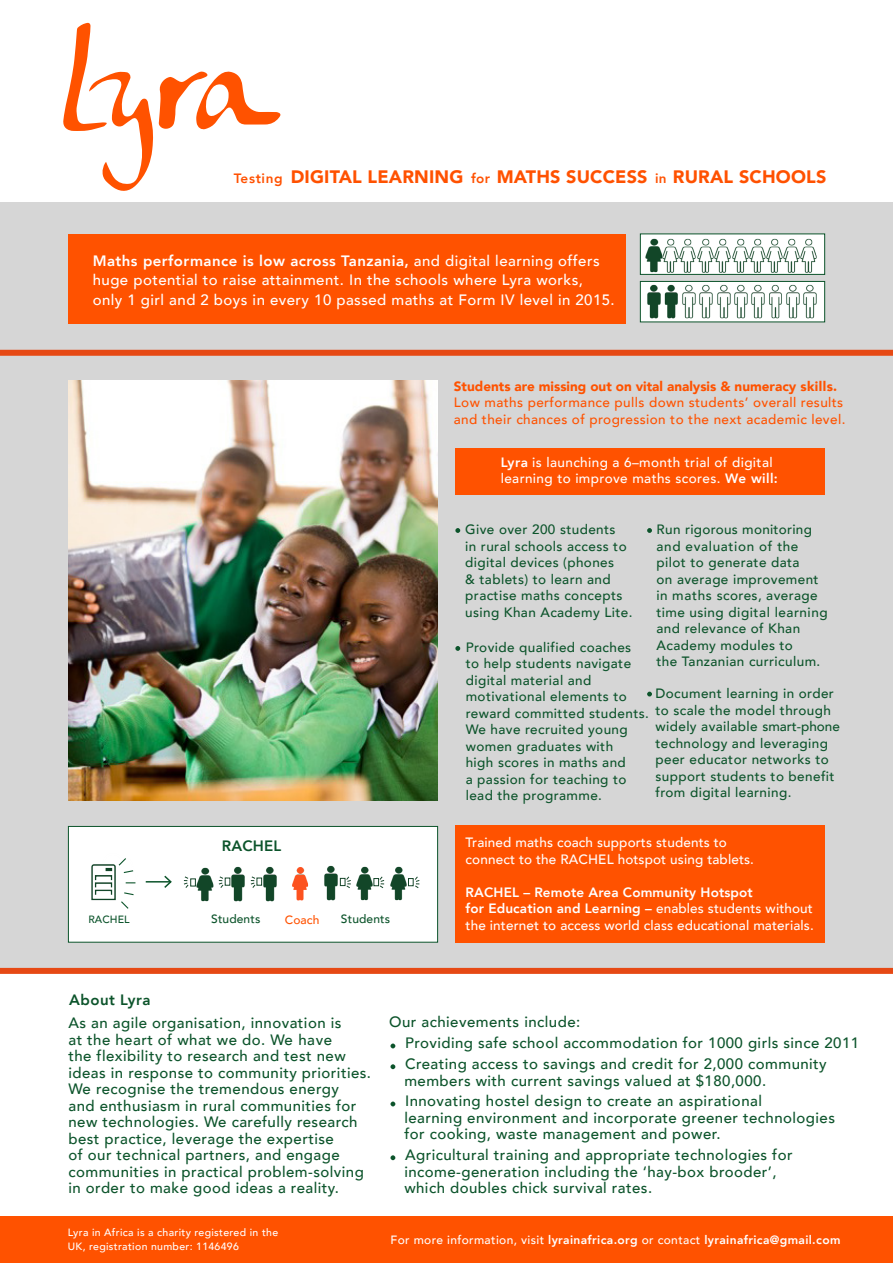
<style>
.page{position:relative;width:893px;height:1263px;background:#fff}
.page>*{position:absolute;margin:0;border:0;box-sizing:border-box;transform-origin:0 0}
.t1{font:900 18px "Avenir";letter-spacing:.01em;color:#ff5100}
.t2{font:500 15px/16.5px "Avenir";letter-spacing:.03em;color:#0c542b}
.t3{font:500 15px/19.5px "Avenir";letter-spacing:.03em;color:#fff}
.t4{font:800 15px "Avenir";letter-spacing:.02em;color:#0c542b}
.t5{font:500 13.5px/16.5px "Avenir";letter-spacing:.03em;color:#0c542b}
.t6{font:500 13.5px/16.5px "Avenir";letter-spacing:.03em;color:#ff5200}
.t7{font:500 13.5px/16.5px "Avenir";letter-spacing:.01em;color:#fff}
.t8{font:800 13.5px/16.5px "Avenir";letter-spacing:.01em;color:#fff}
.t9{font:500 13.5px/16.5px "Avenir";letter-spacing:.03em;color:#fff}
.t10{font:800 12px "Avenir";letter-spacing:.03em;color:#fff}
.t11{font:500 12px "Avenir";letter-spacing:.01em;color:#0c542b}
.t12{font:500 12px "Avenir";letter-spacing:.01em;color:#ff5200}
.t13{font:500 10.5px/13.5px "Avenir";letter-spacing:.03em;color:#fff}
.t14{font:500 10.5px "Avenir";letter-spacing:.01em;color:#0c542b}
.s1{font-weight:800;font-size:13.5px}
.s2{font-weight:800}
.s3{font-weight:900}
.s4{font-weight:500}
</style>
<div class="page">
<div style="left:0;top:0;width:893px;height:971px;background:#d6d6d6"></div>
<div style="left:0;top:0;width:893px;height:202px;background:#fff"></div>
<div style="left:640px;top:234px;width:185px;height:41px;background:#fff;border:1px solid #0c542b"></div>
<div style="left:640px;top:281px;width:185px;height:41px;background:#fff;border:1px solid #0c542b"></div>
<div style="left:68px;top:235px;width:557px;height:89px;background:#ff5200"></div>
<div style="left:68px;top:826px;width:370px;height:116px;background:#fff;border:1px solid #0c542b"></div>
<svg style="left:63px;top:23px;width:218px;height:168px"></svg>
<div style="left:0;top:1216px;width:893px;height:47px;background:#ff5200"></div>
<div style="left:0;top:350px;width:893px;height:6px;background:#e64914"></div>
<div style="left:0;top:968px;width:893px;height:6px;background:#e64914"></div>
<div style="left:455px;top:448px;width:370px;height:46px;background:#ff5200"></div>
<div style="left:455px;top:825px;width:370px;height:117px;background:#ff5200"></div>
<svg style="left:390px;top:1043px;width:5px;height:5px"></svg>
<svg style="left:390px;top:1064px;width:5px;height:5px"></svg>
<svg style="left:390px;top:1101px;width:5px;height:5px"></svg>
<svg style="left:390px;top:1155px;width:5px;height:5px"></svg>
<img style="left:751px;top:284px;width:14px;height:35px">
<img style="left:769px;top:284px;width:13px;height:35px">
<img style="left:682px;top:284px;width:14px;height:35px">
<img style="left:717px;top:284px;width:14px;height:35px">
<img style="left:786px;top:284px;width:14px;height:35px">
<img style="left:699px;top:284px;width:14px;height:35px">
<img style="left:734px;top:284px;width:14px;height:35px">
<img style="left:803px;top:284px;width:14px;height:35px">
<img style="left:698px;top:238px;width:14px;height:35px">
<img style="left:712px;top:238px;width:18px;height:35px">
<img style="left:664px;top:238px;width:14px;height:35px">
<img style="left:678px;top:238px;width:20px;height:35px">
<img style="left:730px;top:238px;width:18px;height:35px">
<img style="left:748px;top:238px;width:17px;height:35px">
<img style="left:765px;top:238px;width:16px;height:35px">
<img style="left:781px;top:238px;width:18px;height:35px">
<img style="left:799px;top:238px;width:18px;height:35px">
<img style="left:68px;top:380px;width:370px;height:420px">
<img style="left:91px;top:864px;width:45px;height:37px">
<svg style="left:117px;top:858px;width:17px;height:16px"></svg>
<svg style="left:120px;top:891px;width:15px;height:18px"></svg>
<svg style="left:146px;top:875px;width:26px;height:13px"></svg>
<img style="left:647px;top:284px;width:14px;height:35px">
<img style="left:664px;top:284px;width:14px;height:35px">
<img style="left:645px;top:238px;width:19px;height:35px">
<img style="left:230px;top:867px;width:15px;height:35px">
<svg style="left:219px;top:876px;width:11px;height:12px"></svg>
<svg style="left:346px;top:876px;width:5px;height:12px"></svg>
<svg style="left:380px;top:876px;width:4px;height:12px"></svg>
<svg style="left:415px;top:876px;width:5px;height:12px"></svg>
<img style="left:262px;top:867px;width:15px;height:35px">
<svg style="left:251px;top:876px;width:11px;height:12px"></svg>
<img style="left:324px;top:866px;width:17px;height:35px">
<div style="left:340px;top:878px;width:5px;height:8px;border:1px solid #154529"></div>
<img style="left:292px;top:867px;width:17px;height:34px">
<img style="left:196px;top:867px;width:18px;height:35px">
<svg style="left:184px;top:876px;width:12px;height:12px"></svg>
<img style="left:356px;top:866px;width:19px;height:35px">
<div style="left:374px;top:878px;width:5px;height:8px;border:1px solid #154529"></div>
<img style="left:390px;top:866px;width:19px;height:35px">
<div style="left:408px;top:878px;width:5px;height:8px;border:1px solid #154529"></div>
<svg style="left:455px;top:528px;width:5px;height:5px"></svg>
<svg style="left:647px;top:528px;width:5px;height:5px"></svg>
<svg style="left:455px;top:646px;width:5px;height:5px"></svg>
<svg style="left:647px;top:692px;width:5px;height:4px"></svg>
<p class="t1" style="left:234px;top:162px;width:594px"><span class="s1">Testing</span> DIGITAL LEARNING <span class="s1">for</span> MATHS SUCCESS <span class="s1">in</span> RURAL SCHOOLS</p>
<p class="t3" style="left:93px;top:250px;width:523px"><span class="s2">Maths performance is low across Tanzania,</span> and digital learning offers huge potential to raise attainment. In the schools where Lyra works, only 1 girl and 2 boys in every 10 passed maths at Form IV level in 2015.</p>
<p class="t6" style="left:454px;top:377px;width:393px"><span class="s3">Students are missing out on vital analysis &amp; numeracy skills.<br></span>Low maths performance pulls down students’ overall results and their chances of progression to the next academic level.</p>
<p class="t9" style="left:501px;top:453px;width:279px"><span class="s2">Lyra</span> is launching a 6–month trial of digital learning to improve maths scores. <span class="s2">We will:</span></p>
<p class="t4" style="left:222px;top:834px;width:61px">RACHEL</p>
<p class="t14" style="left:88px;top:910px;width:43px">RACHEL</p>
<p class="t11" style="left:211px;top:909px;width:51px">Students</p>
<p class="t12" style="left:285px;top:909px;width:36px">Coach</p>
<p class="t11" style="left:341px;top:909px;width:51px">Students</p>
<p class="t4" style="left:69px;top:988px;width:83px">About Lyra</p>
<p class="t5" style="left:465px;top:520px;width:169px">Give over 200 students<br>in rural schools access to digital devices (phones<br>&amp; tablets) to learn and practise maths concepts using Khan Academy Lite.</p>
<p class="t5" style="left:656px;top:520px;width:173px">Run rigorous monitoring and evaluation of the pilot to generate data<br>on average improvement in maths scores, average time using digital learning and relevance of Khan<br>Academy modules to<br>the Tanzanian curriculum.</p>
<p class="t5" style="left:655px;top:685px;width:186px">Document learning in order to scale the model through widely available smart-phone technology and leveraging peer educator networks to support students to benefit from digital learning.</p>
<p class="t5" style="left:466px;top:638px;width:185px">Provide qualified coaches<br>to help students navigate digital material and motivational elements to reward committed students.<br>We have recruited young women graduates with<br>high scores in maths and<br>a passion for teaching to lead the programme.</p>
<p class="t7" style="left:466px;top:834px;width:290px">Trained maths coach supports students to connect to the RACHEL hotspot using tablets.</p>
<p class="t8" style="left:466px;top:884px;width:349px">RACHEL – Remote Area Community Hotspot<br>for Education and Learning – <span class="s4">enables students without</span></p>
<p class="t7" style="left:466px;top:916px;width:350px">the internet to access world class educational materials.</p>
<p class="t2" style="left:68px;top:1014px;width:304px">As an agile organisation, innovation is<br>at the heart of what we do. We have<br>the flexibility to research and test new ideas in response to community priorities.<br>We recognise the tremendous energy<br>and enthusiasm in rural communities for new technologies. We carefully research best practice, leverage the expertise<br>of our technical partners, and engage communities in practical problem-solving in order to make good ideas a reality.</p>
<p class="t13" style="left:68px;top:1225px;width:212px">Lyra in Africa is a charity registered in the<br>UK, registration number: 1146496</p>
<p class="t2" style="left:389px;top:1012px;width:193px">Our achievements include:</p>
<p class="t2" style="left:405px;top:1034px;width:456px">Providing safe school accommodation for 1000 girls since 2011</p>
<p class="t2" style="left:404px;top:1055px;width:424px">Creating access to savings and credit for 2,000 community members with current savings valued at $180,000.</p>
<p class="t2" style="left:404px;top:1092px;width:432px">Innovating hostel design to create an aspirational<br>learning environment and incorporate greener technologies for cooking, waste management and power.</p>
<p class="t2" style="left:405px;top:1146px;width:389px">Agricultural training and appropriate technologies for</p>
<p class="t2" style="left:404px;top:1162px;width:374px">income-generation including the ‘hay-box brooder’, which doubles chick survival rates.</p>
<p class="t10" style="left:390px;top:1230px;width:451px"><span class="s4">For more information, visit</span> lyrainafrica.org <span class="s4">or contact</span> lyrainafrica@gmail.com</p>
</div>
